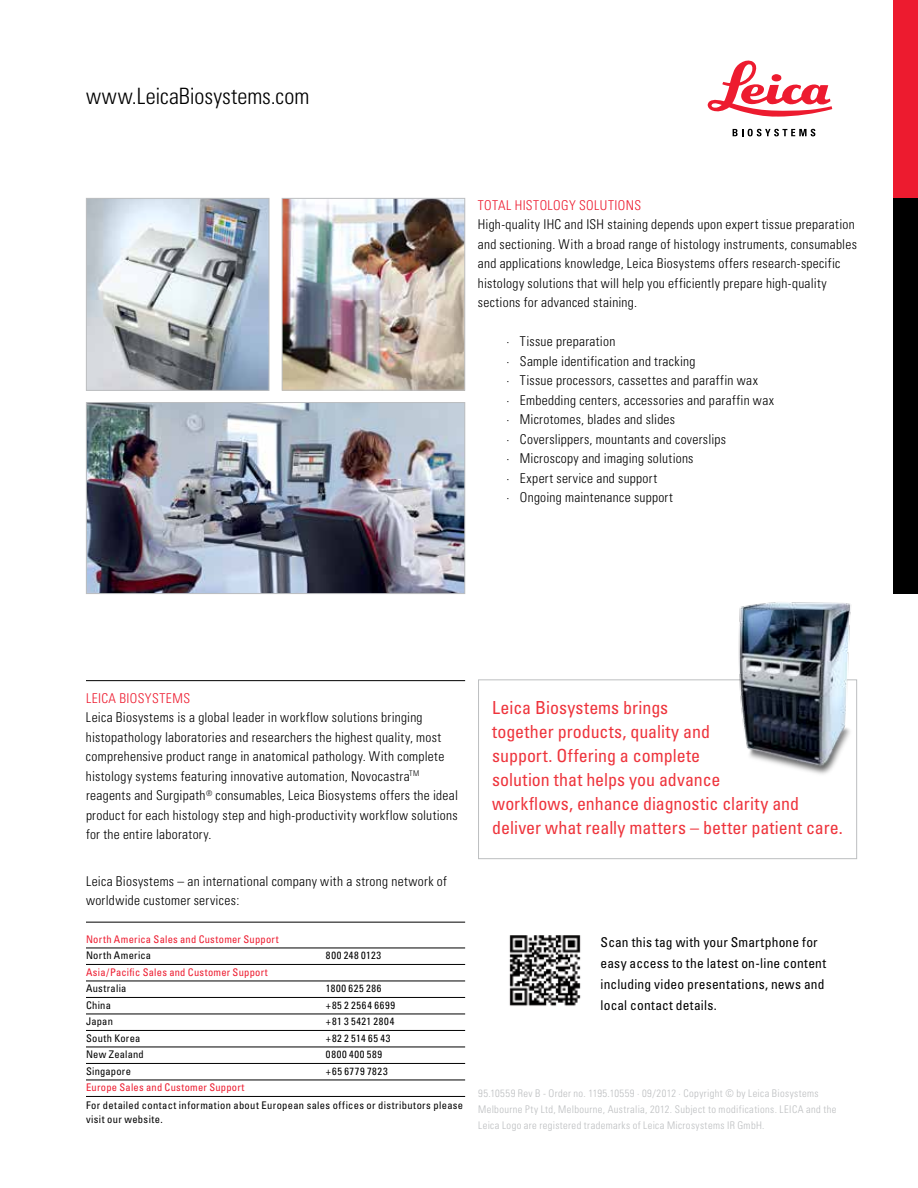
<style>
.page{position:relative;width:918px;height:1188px;background:#fff}
.page>*{position:absolute;margin:0;border:0;box-sizing:border-box;transform-origin:0 0}
.t1{font:300 condensed 22.5px "Univers";letter-spacing:-.005em;color:#000}
.t2{font:condensed 18px/24px "Univers";color:#ee343c}
.t3{font:300 condensed 13.5px/19.5px "Univers";letter-spacing:.025em;color:#000}
.t4{font:condensed 13.5px/21px "Univers";letter-spacing:.015em;color:#000}
.t5{font:300 condensed 13.5px "Univers";letter-spacing:.03em;color:#ed1b2f}
.t6{font:300 condensed 10.5px/16.2px "Univers";letter-spacing:.04em;color:#bcbec0}
.t7{font:condensed 10.5px/13.5px "Univers";letter-spacing:.035em;color:#000}
.t8{font:condensed 10.5px "Univers";letter-spacing:.025em;color:#ed1b2f}
.t9{font:condensed 10.5px "Univers";letter-spacing:.065em;color:#000}
.t10{font:condensed 10.5px "Univers";letter-spacing:.06em;color:#000}
</style>
<div class="page">
<img style="left:509px;top:935px;width:72px;height:71px">
<hr style="left:86px;top:680px;width:379px;height:1px;background:#000">
<img style="left:88px;top:404px;width:375px;height:188px">
<div style="left:86px;top:402px;width:379px;height:192px;border:1px solid #bcbec0"></div>
<div style="left:478px;top:679px;width:379px;height:180px;border:1px solid #bcbec0"></div>
<hr style="left:86px;top:922px;width:379px;height:1px;background:#000">
<hr style="left:86px;top:948px;width:379px;height:1px;background:#000">
<hr style="left:86px;top:964px;width:379px;height:1px;background:#000">
<hr style="left:86px;top:981px;width:379px;height:1px;background:#000">
<hr style="left:86px;top:997px;width:379px;height:1px;background:#000">
<hr style="left:86px;top:1014px;width:379px;height:1px;background:#000">
<hr style="left:86px;top:1030px;width:379px;height:1px;background:#000">
<hr style="left:86px;top:1047px;width:379px;height:1px;background:#000">
<hr style="left:86px;top:1063px;width:379px;height:1px;background:#000">
<hr style="left:86px;top:1080px;width:379px;height:1px;background:#000">
<hr style="left:86px;top:1096px;width:379px;height:1px;background:#000">
<img style="left:88px;top:200px;width:179px;height:189px">
<div style="left:86px;top:198px;width:183px;height:193px;border:1px solid #bcbec0"></div>
<img style="left:284px;top:200px;width:179px;height:189px">
<div style="left:282px;top:198px;width:183px;height:193px;border:1px solid #bcbec0"></div>
<img style="left:721px;top:602px;width:137px;height:181px">
<svg style="left:708px;top:61px;width:124px;height:56px"></svg>
<svg style="left:733px;top:129px;width:82px;height:7px"></svg>
<div style="left:893px;top:0;width:25px;height:198px;background:#ed1b2f"></div>
<div style="left:893px;top:198px;width:25px;height:396px;background:#000"></div>
<h1 class="t1" style="left:86px;top:82px;width:225px">www.LeicaBiosystems.com</h1>
<p class="t5" style="left:478px;top:197px;width:165px">Total Histology Solutions</p>
<p class="t3" style="left:478px;top:215px;width:381px">High-quality IHC and ISH staining depends upon expert tissue preparation and sectioning. With a broad range of histology instruments, consumables and applications knowledge, Leica Biosystems offers research‑specific histology solutions that will help you efficiently prepare high‑quality sections for advanced staining.</p>
<p class="t3" style="left:506px;top:332px;width:269px">· Tissue preparation<br>· Sample identification and tracking<br>· Tissue processors, cassettes and paraffin wax<br>· Embedding centers, accessories and paraffin wax · Microtomes, blades and slides<br>· Coverslippers, mountants and coverslips<br>· Microscopy and imaging solutions<br>· Expert service and support<br>· Ongoing maintenance support</p>
<p class="t5" style="left:86px;top:690px;width:106px">LEICA biosystems</p>
<p class="t3" style="left:86px;top:708px;width:374px">Leica Biosystems is a global leader in workflow solutions bringing histopathology laboratories and researchers the highest quality, most comprehensive product range in anatomical pathology. With complete histology systems featuring innovative automation, Novocastra<sup>TM </sup>reagents and Surgipath<sup>®</sup> consumables, Leica Biosystems offers the ideal product for each histology step and high-productivity workflow solutions for the entire laboratory.</p>
<p class="t3" style="left:86px;top:871px;width:362px">Leica Biosystems – an international company with a strong network of worldwide customer services:</p>
<p class="t8" style="left:86px;top:932px;width:194px">North America Sales and Customer Support</p>
<p class="t7" style="left:86px;top:949px;width:67px">North America</p>
<p class="t9" style="left:326px;top:949px;width:57px">800 248 0123</p>
<p class="t8" style="left:86px;top:965px;width:183px">Asia/Pacific Sales and Customer Support</p>
<p class="t7" style="left:86px;top:982px;width:42px">Australia</p>
<p class="t9" style="left:326px;top:982px;width:57px">1800 625 286</p>
<p class="t7" style="left:86px;top:998px;width:26px">China</p>
<p class="t9" style="left:326px;top:998px;width:71px">+85 2 2564 6699</p>
<p class="t7" style="left:86px;top:1015px;width:28px">Japan</p>
<p class="t9" style="left:326px;top:1015px;width:70px">+81 3 5421 2804</p>
<p class="t7" style="left:86px;top:1031px;width:56px">South Korea</p>
<p class="t7" style="left:326px;top:1031px;width:66px">+82 2 514 65 43</p>
<p class="t7" style="left:86px;top:1048px;width:59px">New Zealand</p>
<p class="t9" style="left:326px;top:1048px;width:58px">0800 400 589</p>
<p class="t7" style="left:86px;top:1064px;width:47px">Singapore</p>
<p class="t10" style="left:326px;top:1064px;width:63px">+65 6779 7823</p>
<p class="t8" style="left:86px;top:1081px;width:160px">Europe Sales and Customer Support</p>
<p class="t7" style="left:86px;top:1098px;width:379px">For detailed contact information about European sales offices or distributors please visit our website.</p>
<h2 class="t2" style="left:492px;top:696px;width:352px">Leica Biosystems brings<br>together products, quality and<br>support. Offering a complete<br>solution that helps you advance<br>workflows, enhance diagnostic clarity and deliver what really matters – better patient care.</h2>
<p class="t4" style="left:601px;top:931px;width:227px">Scan this tag with your Smartphone for easy access to the latest on-line content including video presentations, news and local contact details.</p>
<p class="t6" style="left:478px;top:1085px;width:360px">95.10559 Rev B - Order no. 1195.10559 ∙ 09/2012 ∙ Copyright © by Leica Biosystems<br>Melbourne Pty Ltd, Melbourne, Australia, 2012. Subject to modifications. LEI CA and the<br>Leica Logo are registered trademarks of Leica Microsystems IR GmbH.</p>
</div>
